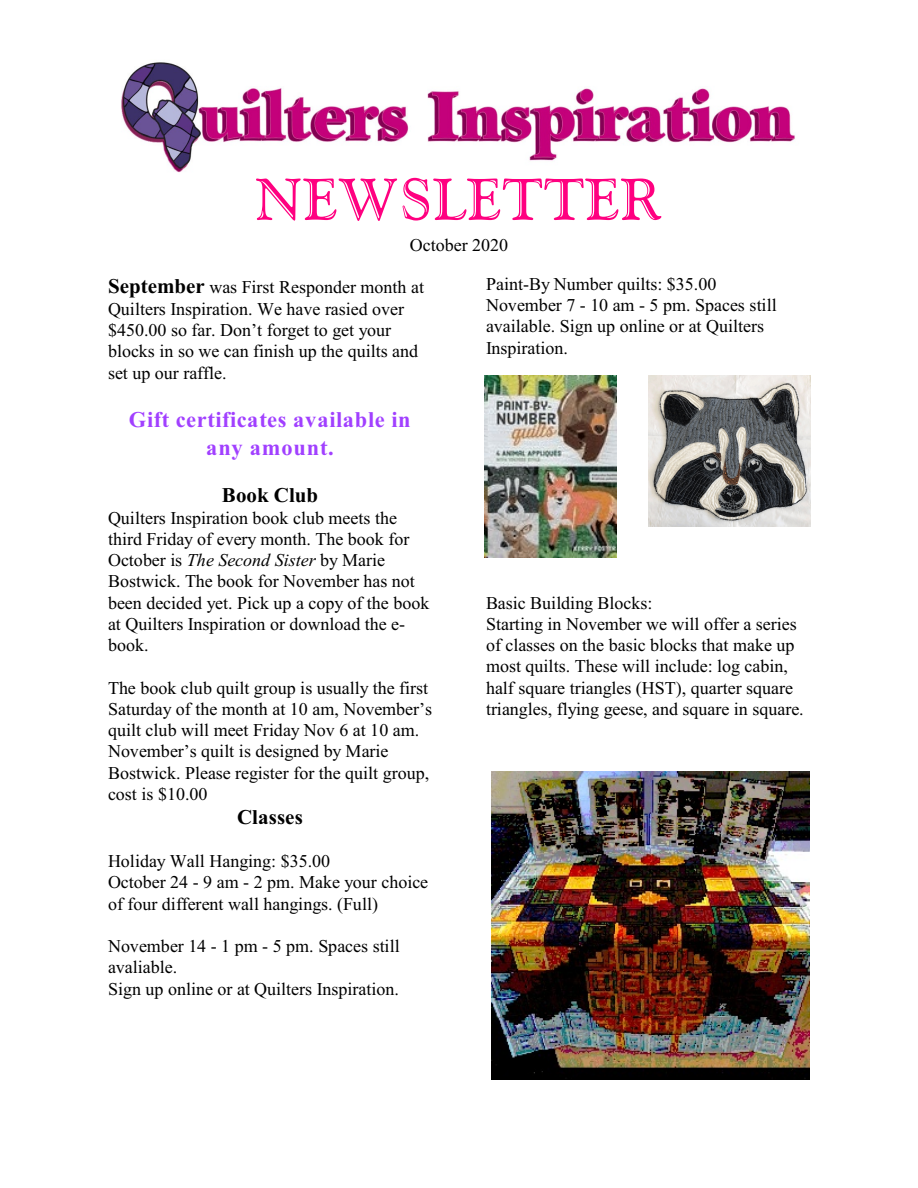
<style>
.page{position:relative;width:918px;height:1188px;background:#fff}
.page>*{position:absolute;margin:0;border:0;box-sizing:border-box;transform-origin:0 0}
.t1{font:58.5px "Goudy Handtooled BT";letter-spacing:.015em;color:#ff0080}
.t2{font:700 22.35px/28.2px "Times New Roman";letter-spacing:.03em;color:#a140ff;text-align:center}
.t3{font:700 21px "Times New Roman";letter-spacing:.005em;color:#000}
.t4{font:18px/21.3px "Times New Roman";color:#000}
.s1{font-weight:700;font-size:21px}
.s2{font-style:italic}
</style>
<div class="page">
<img style="left:121px;top:62px;width:674px;height:111px">
<img style="left:484px;top:376px;width:133px;height:182px">
<img style="left:648px;top:375px;width:162px;height:151px">
<img style="left:491px;top:771px;width:318px;height:309px">
<h1 class="t1" style="left:256px;top:175px;width:407px">NEWSLETTER</h1>
<p class="t4" style="left:410px;top:236px;width:100px">October 2020</p>
<p class="t4" style="left:108px;top:278px;width:318px"><span class="s1">September</span> was First Responder month at Quilters Inspiration. We have rasied over $450.00 so far. Don’t forget to get your blocks in so we can finish up the quilts and set up our raffle.</p>
<p class="t2" style="left:129px;top:408px;width:283px">Gift certificates available in any amount.</p>
<p class="t3" style="left:222px;top:488px;width:98px">Book Club</p>
<p class="t4" style="left:108px;top:509px;width:323px">Quilters Inspiration book club meets the third Friday of every month. The book for October is <span class="s2">The Second Sister</span> by Marie Bostwick. The book for November has not been decided yet. Pick up a copy of the book at Quilters Inspiration or download the e&shy;book.</p>
<p class="t4" style="left:108px;top:679px;width:326px">The book club quilt group is usually the first Saturday of the month at 10 am, November’s quilt club will meet Friday Nov 6 at 10 am.<br>November’s quilt is designed by Marie Bostwick. Please register for the quilt group, cost is $10.00</p>
<p class="t3" style="left:237px;top:810px;width:67px">Classes</p>
<p class="t4" style="left:108px;top:852px;width:322px">Holiday Wall Hanging: $35.00<br>October 24 - 9 am - 2 pm. Make your choice of four different wall hangings. (Full)</p>
<p class="t4" style="left:108px;top:937px;width:293px">November 14 - 1 pm - 5 pm. Spaces still avaliable.<br>Sign up online or at Quilters Inspiration.</p>
<p class="t4" style="left:486px;top:275px;width:292px">Paint-By Number quilts: $35.00<br>November 7 - 10 am - 5 pm. Spaces still available. Sign up online or at Quilters<br>Inspiration.</p>
<p class="t4" style="left:486px;top:594px;width:319px">Basic Building Blocks:<br>Starting in November we will offer a series of classes on the basic blocks that make up most quilts. These will include: log cabin, half square triangles (HST), quarter square triangles, flying geese, and square in square.</p>
</div>
